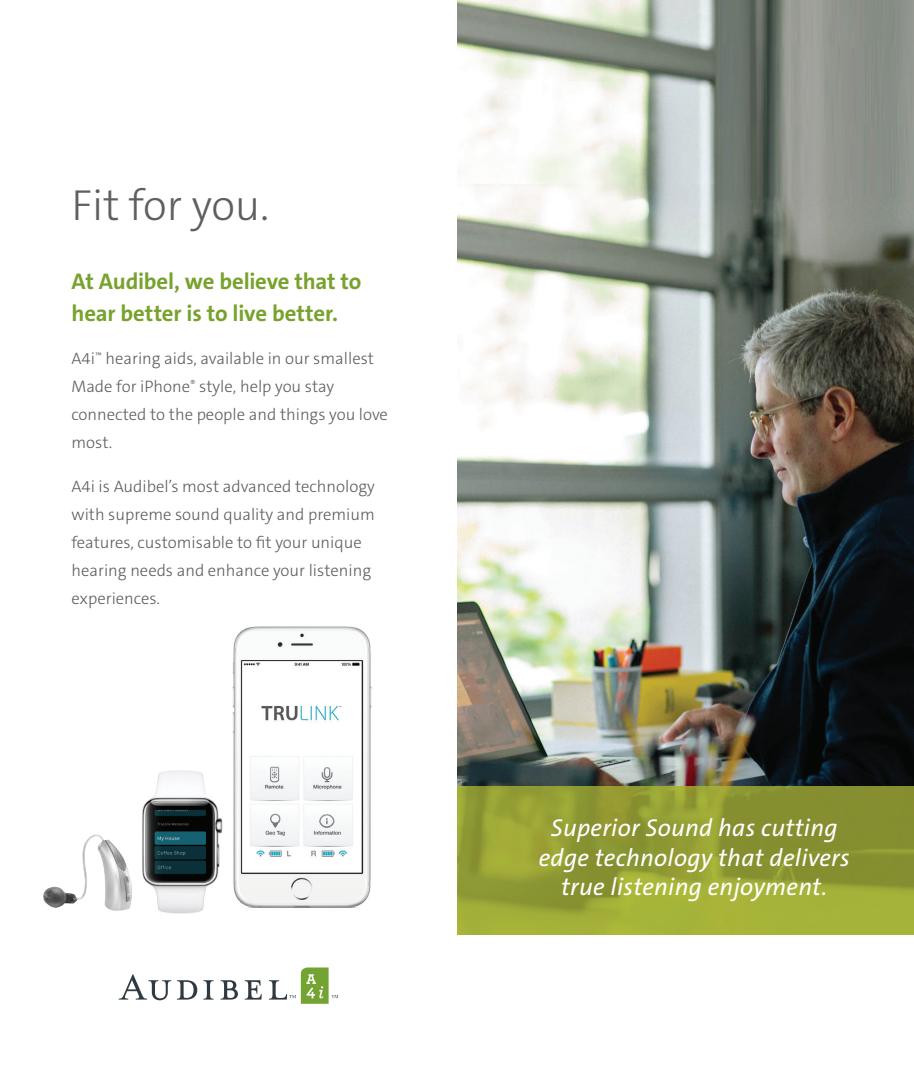
<style>
.page{position:relative;width:914px;height:1071px;background:#fff}
.page>*{position:absolute;margin:0;border:0;box-sizing:border-box;transform-origin:0 0}
.t1{font:300 43.75px "The Sans C5";color:#5f5f62}
.t2{font:italic 24.5px/29.8px "The Sans C5";letter-spacing:.01em;color:#fff;text-align:center}
.t3{font:700 22.75px/31.5px "The Sans C5";letter-spacing:-.01em;color:#78a22d}
.t4{font:300 16.62px/28px "The Sans C5";color:#5f5f62}
</style>
<div class="page">
<svg style="left:119px;top:974px;width:52px;height:26px"></svg>
<svg style="left:177px;top:980px;width:20px;height:20px"></svg>
<svg style="left:203px;top:980px;width:10px;height:20px"></svg>
<svg style="left:220px;top:980px;width:18px;height:20px"></svg>
<svg style="left:245px;top:980px;width:17px;height:20px"></svg>
<svg style="left:269px;top:968px;width:69px;height:36px"></svg>
<img style="left:43px;top:835px;width:89px;height:76px">
<img style="left:232px;top:626px;width:140px;height:282px">
<img style="left:142px;top:770px;width:81px;height:144px">
<img style="left:457px;top:0;width:457px;height:787px">
<img style="left:457px;top:787px;width:457px;height:148px">
<h1 class="t1" style="left:71px;top:178px;width:199px">Fit for you.</h1>
<h3 class="t3" style="left:71px;top:266px;width:291px">At Audibel, we believe that to hear better is to live better.</h3>
<p class="t4" style="left:71px;top:345px;width:318px">A4i<sup>™</sup> hearing aids, available in our smallest<br>Made for iPhone<sup>®</sup> style, help you stay connected to the people and things you love most.</p>
<p class="t4" style="left:71px;top:473px;width:305px">A4i is Audibel’s most advanced technology with supreme sound quality and premium features, customisable to t your unique hearing needs and enhance your listening experiences.</p>
<h2 class="t2" style="left:539px;top:813px;width:312px">Superior Sound has cutting edge technology that delivers true listening enjoyment.</h2>
</div>
